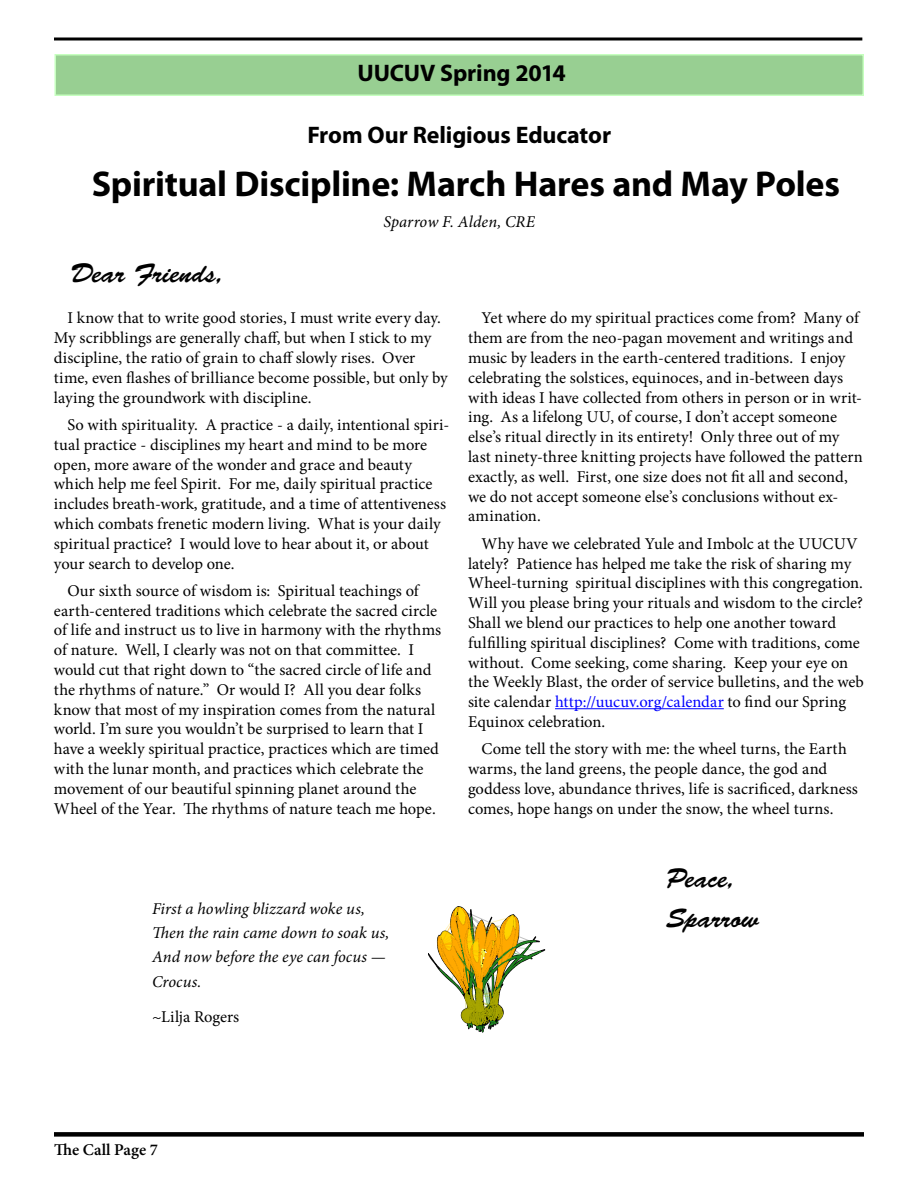
<style>
.page{position:relative;width:918px;height:1188px;background:#fff}
.page>*{position:absolute;margin:0;border:0;box-sizing:border-box;transform-origin:0 0}
.t1{font:700 36px "Myriad Pro";letter-spacing:-.005em;color:#000}
.t2{font:27px/39.9px "Brush Script Std";color:#000}
.t3{font:700 24px "Myriad Pro";letter-spacing:-.005em;color:#000}
.t4{font:16.5px/19.8px "Minion Pro";color:#000}
.t5{font:italic 16.5px/24.3px "Minion Pro";color:#000}
.t6{font:600 16.5px "Minion Pro";color:#000}
.s1{color:#00f}
</style>
<div class="page">
<div style="left:54px;top:1132px;width:810px;height:5px;background:#000"></div>
<hr style="left:54px;top:38px;width:808px;height:2px;background:#000">
<div style="left:55px;top:55px;width:808px;height:40px;background:#98cf92"></div>
<div style="left:55px;top:54px;width:809px;height:42px;border:2px solid #c6ffbf"></div>
<hr style="left:555px;top:708px;width:169px;height:1px;background:#00f">
<svg style="left:428px;top:906px;width:118px;height:127px"></svg>
<h3 class="t3" style="left:357px;top:57px;width:210px">UUCUV Spring 2014</h3>
<h3 class="t3" style="left:307px;top:119px;width:305px">From Our Religious Educator</h3>
<h1 class="t1" style="left:92px;top:160px;width:750px">Spiritual Discipline: March Hares and May Poles</h1>
<p class="t5" style="left:383px;top:210px;width:153px">Sparrow F. Alden, CRE</p>
<h2 class="t2" style="left:70px;top:254px;width:154px">Dear Friends,</h2>
<p class="t4" style="left:54px;top:308px;width:395px;text-indent:13px">I know that to write good stories, I must write every day.<br>My scribblings are generally chaff, but when I stick to my discipline, the ratio of grain to chaff slowly rises. Over time, even flashes of brilliance become possible, but only by laying the groundwork with discipline.</p>
<p class="t4" style="left:54px;top:415px;width:397px;text-indent:13px">So with spirituality. A practice - a daily, intentional spiri&shy;tual practice - disciplines my heart and mind to be more open, more aware of the wonder and grace and beauty which help me feel Spirit. For me, daily spiritual practice includes breath-work, gratitude, and a time of attentiveness which combats frenetic modern living. What is your daily spiritual practice? I would love to hear about it, or about your search to develop one.</p>
<p class="t4" style="left:54px;top:581px;width:389px;text-indent:13px">Our sixth source of wisdom is: Spiritual teachings of earth-centered traditions which celebrate the sacred circle of life and instruct us to live in harmony with the rhythms of nature. Well, I clearly was not on that committee. I would cut that right down to “the sacred circle of life and the rhythms of nature.” Or would I? All you dear folks know that most of my inspiration comes from the natural world. I’m sure you wouldn’t be surprised to learn that I have a weekly spiritual practice, practices which are timed with the lunar month, and practices which celebrate the movement of our beautiful spinning planet around the Wheel of the Year. The rhythms of nature teach me hope.</p>
<p class="t4" style="left:468px;top:308px;width:396px;text-indent:13px">Yet where do my spiritual practices come from? Many of them are from the neo-pagan movement and writings and music by leaders in the earth-centered traditions. I enjoy celebrating the solstices, equinoces, and in-between days with ideas I have collected from others in person or in writ&shy;ing. As a lifelong UU, of course, I don’t accept someone else’s ritual directly in its entirety! Only three out of my last ninety-three knitting projects have followed the pattern exactly, as well. First, one size does not fit all and second, we do not accept someone else’s conclusions without ex&shy;amination.</p>
<p class="t4" style="left:468px;top:534px;width:397px;text-indent:13px">Why have we celebrated Yule and Imbolc at the UUCUV lately? Patience has helped me take the risk of sharing my Wheel-turning spiritual disciplines with this congregation.<br>Will you please bring your rituals and wisdom to the circle?<br>Shall we blend our practices to help one another toward fulfilling spiritual disciplines? Come with traditions, come without. Come seeking, come sharing. Keep your eye on the Weekly Blast, the order of service bulletins, and the web site calendar <span class="s1">http://uucuv.org/calendar</span> to find our Spring Equinox celebration.</p>
<p class="t4" style="left:468px;top:739px;width:392px;text-indent:13px">Come tell the story with me: the wheel turns, the Earth warms, the land greens, the people dance, the god and goddess love, abundance thrives, life is sacrificed, darkness comes, hope hangs on under the snow, the wheel turns.</p>
<p class="t5" style="left:152px;top:896px;width:239px">First a howling blizzard woke us,<br>Then the rain came down to soak us,<br>And now before the eye can focus —<br>Crocus.</p>
<p class="t4" style="left:152px;top:1006px;width:89px">~Lilja Rogers</p>
<h2 class="t2" style="left:666px;top:859px;width:95px">Peace,<br>Sparrow</h2>
<p class="t6" style="left:54px;top:1138px;width:105px">The Call Page 7</p>
</div>
